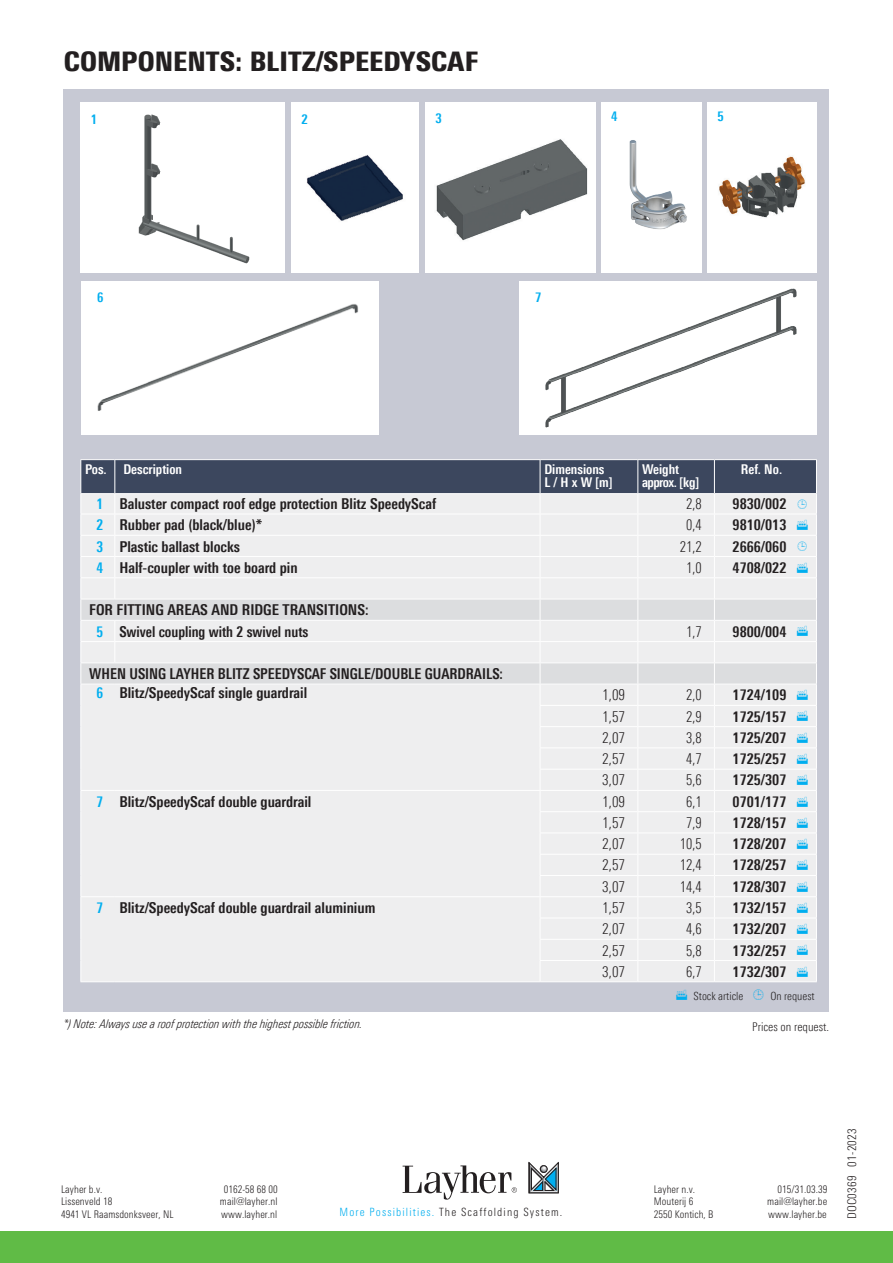
<style>
.page{position:relative;width:893px;height:1263px;background:#fff}
.page>*{position:absolute;margin:0;border:0;box-sizing:border-box;transform-origin:0 0}
.t1{font:900 27px "Linotype Univers 820 Cn";color:#231f20}
.t2{font:700 15px/21.3px "Linotype Univers 620 Cn";color:#231f20}
.t3{font:700 15px/18.5px "Linotype Univers 620 Cn";color:#231f20;scale:.95 1}
.t4{font:300 15px "Linotype Univers 320 Cn";color:#231f20;scale:.95 1}
.t5{font:300 15px "Linotype Univers 320 Cn";color:#231f20}
.t6{font:700 13.5px/13.5px "Linotype Univers 620 Cn";color:#fff}
.t7{font:300 condensed 13.5px "Univers";letter-spacing:.005em;color:#231f20}
.t8{font:700 13.5px/13.5px "Linotype Univers 620 Cn";letter-spacing:-.04em;color:#fff}
.t9{font:700 13.5px "Linotype Univers 620 Cn";color:#00aeef}
.t10{font:12px "Linotype Univers 321 Cn Lt It";color:#231f20}
.t11{font:300 12px "Linotype Univers 320 Cn";color:#231f20}
.t12{font:300 12px "Linotype Univers 320 Cn";letter-spacing:.02em;color:#231f20;scale:1.05 1}
.t13{font:300 condensed 11.4px "LT Univers";letter-spacing:.1em;color:#231f20}
.t14{font:300 11.25px "Linotype Univers 320 Cn";color:#231f20}
.t15{font:300 condensed 10.5px "LT Univers";letter-spacing:.005em;color:#231f20}
.s1{color:#00aeef}
</style>
<div class="page">
<div style="left:64px;top:89px;width:765px;height:923px;background:#c7c9d4"></div>
<div style="left:81px;top:103px;width:204px;height:170px;background:#fff"></div>
<img style="left:138px;top:114px;width:112px;height:150px">
<div style="left:291px;top:103px;width:128px;height:170px;background:#fff"></div>
<img style="left:307px;top:155px;width:96px;height:66px">
<div style="left:81px;top:282px;width:297px;height:153px;background:#fff"></div>
<div style="left:519px;top:282px;width:297px;height:153px;background:#fff"></div>
<img style="left:545px;top:288px;width:252px;height:140px">
<div style="left:425px;top:102px;width:170px;height:170px;background:#fff"></div>
<img style="left:436px;top:139px;width:152px;height:102px">
<div style="left:707px;top:102px;width:109px;height:170px;background:#fff"></div>
<img style="left:719px;top:156px;width:86px;height:62px">
<div style="left:601px;top:102px;width:101px;height:170px;background:#fff"></div>
<img style="left:629px;top:140px;width:58px;height:90px">
<img style="left:97px;top:304px;width:262px;height:107px">
<div style="left:0;top:1231px;width:893px;height:32px;background:#60bb46"></div>
<svg style="left:529px;top:1162px;width:30px;height:32px"></svg>
<svg style="left:402px;top:1165px;width:115px;height:35px"></svg>
<svg style="left:80px;top:459px;width:737px;height:523px"></svg>
<h1 class="t1" style="left:64px;top:44px;width:416px">COMPONENTS: BLITZ/SPEEDYSCAF</h1>
<p class="t9" style="left:91px;top:111px;width:8px">1</p>
<p class="t9" style="left:301px;top:111px;width:8px">2</p>
<p class="t9" style="left:435px;top:110px;width:8px">3</p>
<p class="t9" style="left:611px;top:108px;width:8px">4</p>
<p class="t9" style="left:718px;top:108px;width:8px">5</p>
<p class="t9" style="left:97px;top:289px;width:8px">6</p>
<p class="t9" style="left:535px;top:289px;width:8px">7</p>
<p class="t6" style="left:85px;top:462px;width:99px">Pos. Description</p>
<p class="t6" style="left:544px;top:462px;width:70px">Dimensions<br>L / H x W [m]</p>
<p class="t8" style="left:642px;top:462px;width:59px">Weight approx. [kg]</p>
<p class="t6" style="left:741px;top:462px;width:43px">Ref. No.</p>
<p class="t2" style="left:96px;top:493px;width:341px"><span class="s1">1</span> Baluster compact roof edge protection Blitz SpeedyScaf</p>
<p class="t4" style="left:686px;top:496px;width:18px">2,8</p>
<p class="t2" style="left:733px;top:493px;width:55px">9830/002</p>
<p class="t2" style="left:96px;top:514px;width:167px"><span class="s1">2</span> Rubber pad (black/blue)*</p>
<p class="t4" style="left:686px;top:516px;width:18px">0,4</p>
<p class="t2" style="left:733px;top:514px;width:55px">9810/013</p>
<p class="t2" style="left:96px;top:535px;width:145px"><span class="s1">3</span> Plastic ballast blocks</p>
<p class="t4" style="left:680px;top:538px;width:24px">21,2</p>
<p class="t2" style="left:733px;top:535px;width:55px">2666/060</p>
<p class="t2" style="left:96px;top:557px;width:203px"><span class="s1">4</span> Half-coupler with toe board pin</p>
<p class="t4" style="left:686px;top:559px;width:18px">1,0</p>
<p class="t2" style="left:733px;top:557px;width:55px">4708/022</p>
<p class="t2" style="left:96px;top:599px;width:274px;text-indent:-7px">FOR FITTING AREAS AND RIDGE TRANSITIONS:<br><span class="s1">5</span> Swivel coupling with 2 swivel nuts</p>
<p class="t4" style="left:686px;top:623px;width:18px">1,7</p>
<p class="t2" style="left:733px;top:620px;width:55px">9800/004</p>
<p class="t3" style="left:96px;top:664px;width:429px;text-indent:-7px">WHEN USING LAYHER BLITZ SPEEDYSCAF SINGLE/DOUBLE GUARDRAILS:<br><span class="s1">6</span> Blitz/SpeedyScaf single guardrail</p>
<p class="t5" style="left:602px;top:686px;width:24px">1,09</p>
<p class="t4" style="left:686px;top:686px;width:18px">2,0</p>
<p class="t2" style="left:733px;top:684px;width:55px">1724/109</p>
<p class="t5" style="left:602px;top:708px;width:24px">1,57</p>
<p class="t4" style="left:686px;top:708px;width:18px">2,9</p>
<p class="t2" style="left:733px;top:705px;width:55px">1725/157</p>
<p class="t5" style="left:602px;top:729px;width:24px">2,07</p>
<p class="t4" style="left:686px;top:729px;width:18px">3,8</p>
<p class="t2" style="left:733px;top:727px;width:55px">1725/207</p>
<p class="t5" style="left:602px;top:750px;width:24px">2,57</p>
<p class="t4" style="left:686px;top:750px;width:18px">4,7</p>
<p class="t2" style="left:733px;top:748px;width:55px">1725/257</p>
<p class="t5" style="left:602px;top:771px;width:24px">3,07</p>
<p class="t4" style="left:686px;top:771px;width:18px">5,6</p>
<p class="t2" style="left:733px;top:769px;width:55px">1725/307</p>
<p class="t2" style="left:96px;top:790px;width:216px"><span class="s1">7</span> Blitz/SpeedyScaf double guardrail</p>
<p class="t5" style="left:602px;top:793px;width:24px">1,09</p>
<p class="t4" style="left:686px;top:793px;width:18px">6,1</p>
<p class="t2" style="left:733px;top:790px;width:55px">0701/177</p>
<p class="t5" style="left:602px;top:814px;width:24px">1,57</p>
<p class="t4" style="left:686px;top:814px;width:18px">7,9</p>
<p class="t2" style="left:733px;top:812px;width:55px">1728/157</p>
<p class="t5" style="left:602px;top:835px;width:24px">2,07</p>
<p class="t4" style="left:680px;top:835px;width:24px">10,5</p>
<p class="t2" style="left:733px;top:833px;width:55px">1728/207</p>
<p class="t5" style="left:602px;top:856px;width:24px">2,57</p>
<p class="t4" style="left:680px;top:856px;width:24px">12,4</p>
<p class="t2" style="left:733px;top:854px;width:55px">1728/257</p>
<p class="t5" style="left:602px;top:878px;width:24px">3,07</p>
<p class="t4" style="left:680px;top:878px;width:24px">14,4</p>
<p class="t2" style="left:733px;top:876px;width:55px">1728/307</p>
<p class="t2" style="left:96px;top:897px;width:280px"><span class="s1">7</span> Blitz/SpeedyScaf double guardrail aluminium</p>
<p class="t5" style="left:602px;top:899px;width:24px">1,57</p>
<p class="t4" style="left:686px;top:899px;width:18px">3,5</p>
<p class="t2" style="left:733px;top:897px;width:55px">1732/157</p>
<p class="t5" style="left:602px;top:920px;width:24px">2,07</p>
<p class="t4" style="left:686px;top:920px;width:18px">4,6</p>
<p class="t2" style="left:733px;top:918px;width:55px">1732/207</p>
<p class="t5" style="left:602px;top:942px;width:24px">2,57</p>
<p class="t4" style="left:686px;top:942px;width:18px">5,8</p>
<p class="t2" style="left:733px;top:939px;width:55px">1732/257</p>
<p class="t5" style="left:602px;top:963px;width:24px">3,07</p>
<p class="t4" style="left:686px;top:963px;width:18px">6,7</p>
<p class="t2" style="left:733px;top:961px;width:55px">1732/307</p>
<p class="t14" style="left:694px;top:989px;width:51px">Stock article</p>
<p class="t14" style="left:770px;top:989px;width:46px">On request</p>
<p class="t10" style="left:64px;top:1016px;width:300px">*) Note: Always use a roof protection with the highest possible friction.</p>
<p class="t11" style="left:752px;top:1019px;width:78px">Prices on request.</p>
<p class="t15" style="left:61px;top:1183px;width:43px">Layher b.v.</p>
<p class="t15" style="left:224px;top:1183px;width:55px">0162-58 68 00</p>
<p class="t15" style="left:61px;top:1195px;width:53px">Lissenveld 18</p>
<p class="t15" style="left:220px;top:1195px;width:59px">mail@layher.nl</p>
<p class="t15" style="left:61px;top:1208px;width:114px">4941 VL Raamsdonksveer, NL</p>
<p class="t15" style="left:221px;top:1208px;width:58px">www.layher.nl</p>
<p class="t15" style="left:654px;top:1183px;width:43px">Layher n.v.</p>
<p class="t15" style="left:778px;top:1183px;width:51px">015/31.03.39</p>
<p class="t15" style="left:654px;top:1195px;width:41px">Mouterij 6</p>
<p class="t15" style="left:767px;top:1195px;width:62px">mail@layher.be</p>
<p class="t13" style="left:340px;top:1205px;width:224px"><span class="s1">More Possibilities.</span> The Scaffolding System.</p>
<p class="t7" style="left:353px;top:1205px;width:210px"><span class="s1">Meer mogelijk.</span> Het systeem voor steigers.</p>
<p class="t15" style="left:654px;top:1208px;width:61px">2550 Kontich, B</p>
<p class="t15" style="left:768px;top:1208px;width:60px">www.layher.be</p>
<p class="t12" style="left:845px;top:1219px;width:88px;rotate:-90deg">DOC0369 01-2023</p>
</div>
